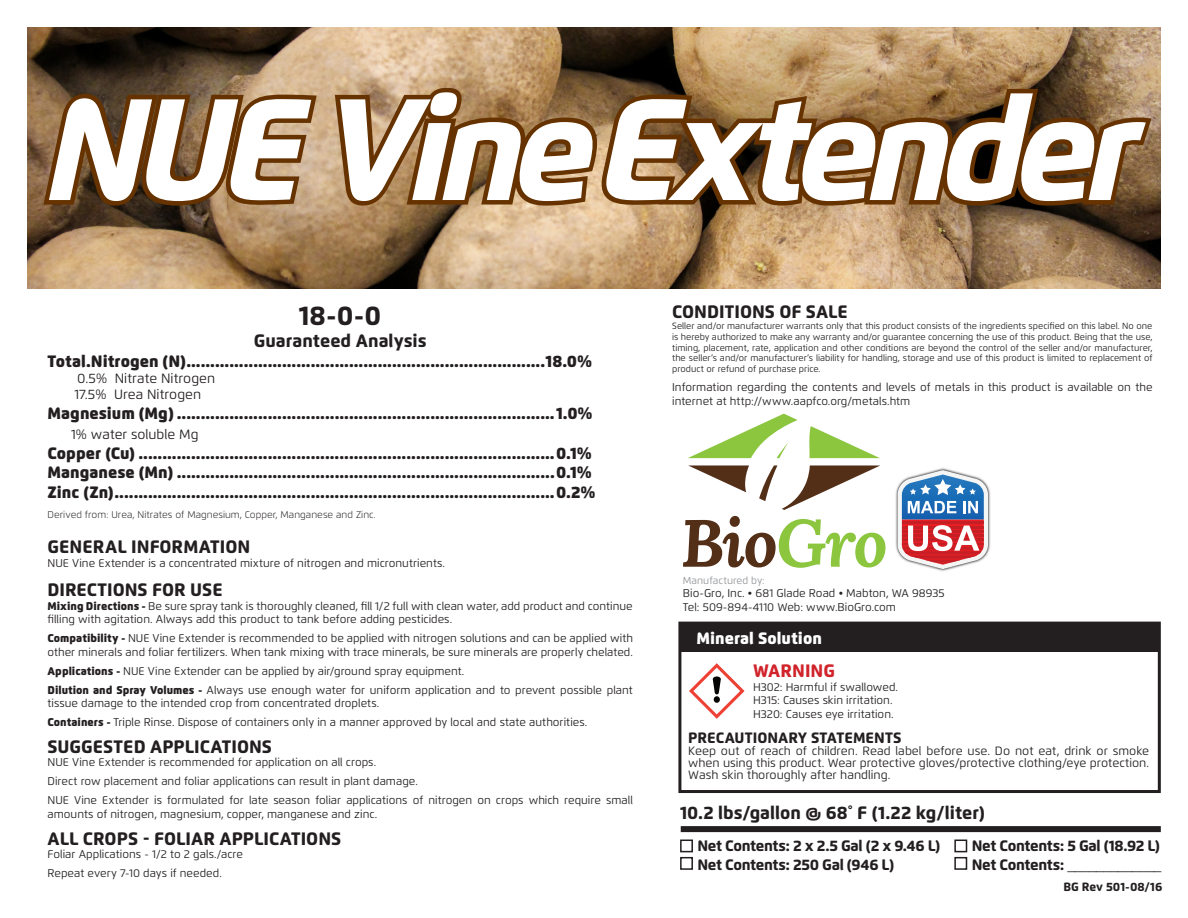
<style>
.page{position:relative;width:1188px;height:918px;background:#fff}
.page>*{position:absolute;margin:0;border:0;box-sizing:border-box;transform-origin:0 0}
.text{font:italic 800 144px "Flexo";color:#fff}
.t1{font:italic 700 66.6px "Lora";letter-spacing:-.025em;color:#532f18}
.small_subhead{font:800 27px "Flexo";color:#231f20}
.small_subhead-2{font:800 18px "Flexo";color:#231f20}
.lbs_gallon{font:800 18px "Flexo";letter-spacing:-.005em;color:#231f20}
.small_subhead-3{font:800 18px "Flexo";color:#d1232a}
.analysis_tenth{font:900 16.5px "Flexo";color:#231f20}
.analysis_double_digi{font:900 16.5px "Flexo";color:#231f20}
.analysis_single_digi{font:900 16.5px "Flexo";color:#fff}
.lbs_gallon-2{font:800 15.15px "Flexo";letter-spacing:-.025em;color:#231f20}
.text-2{font:800 15px "Flexo";color:#231f20}
.analysis_double_digi-2{font:13.5px "Flexo";color:#231f20}
.text-3{font:12px/12px "Flexo";color:#231f20;text-align:justify}
.small_subhead-4{font:800 12px "Flexo";color:#231f20}
.text-4{font:11.25px/13.5px "Flexo";color:#231f20}
.analysis_single_digi-2{font:11.25px "Flexo";color:#231f20}
.analysis_single_digi-3{font:10.2px "Flexo";color:#939598}
.Derived_Statement{font:300 9.75px "Flexo";color:#231f20}
.conditions_of_sale{font:9px/10.8px "Flexo";color:#231f20;text-align:justify}
.s1{font-weight:900}
.s2{color:#8bc63e}
</style>
<div class="page">
<img style="left:27px;top:27px;width:1134px;height:261px">
<svg style="left:38px;top:83px;width:1120px;height:127px;background:#825d34"></svg>
<div style="left:681px;top:826px;width:480px;height:6px;background:#231f20"></div>
<img style="left:895px;top:468px;width:96px;height:103px">
<svg style="left:898px;top:470px;width:90px;height:99px"></svg>
<svg style="left:688px;top:414px;width:110px;height:44px"></svg>
<svg style="left:809px;top:426px;width:71px;height:32px"></svg>
<svg style="left:759px;top:465px;width:121px;height:45px"></svg>
<svg style="left:688px;top:465px;width:61px;height:27px"></svg>
<div style="left:681px;top:623px;width:478px;height:29px;background:#231f20"></div>
<div style="left:678px;top:622px;width:483px;height:171px;border:3px solid #231f20"></div>
<svg style="left:689px;top:663px;width:56px;height:56px"></svg>
<div style="left:680px;top:840px;width:13px;height:12px;border:2px solid #231f20"></div>
<div style="left:680px;top:857px;width:13px;height:13px;border:2px solid #231f20"></div>
<div style="left:954px;top:840px;width:13px;height:12px;border:2px solid #231f20"></div>
<div style="left:954px;top:857px;width:13px;height:13px;border:2px solid #231f20"></div>
<p class="text" style="left:38px;top:61px;width:1133px">NUEVineExtender</p>
<p class="small_subhead" style="left:299px;top:299px;width:84px">18-0-0</p>
<p class="small_subhead-2" style="left:254px;top:330px;width:174px">Guaranteed Analysis</p>
<p class="analysis_double_digi" style="left:48px;top:351px;width:546px">Total.Nitrogen (N)...........................................................................18.0%</p>
<p class="analysis_double_digi-2" style="left:77px;top:370px;width:139px">0.5% Nitrate Nitrogen</p>
<p class="analysis_double_digi-2" style="left:74px;top:386px;width:128px">17.5% Urea Nitrogen</p>
<p class="analysis_tenth" style="left:48px;top:403px;width:546px">Magnesium (Mg) ...............................................................................1.0%</p>
<p class="analysis_double_digi-2" style="left:71px;top:426px;width:129px">1% water soluble Mg</p>
<p class="analysis_tenth" style="left:48px;top:443px;width:546px">Copper (Cu) .......................................................................................0.1%</p>
<p class="analysis_tenth" style="left:48px;top:463px;width:546px">Manganese (Mn) ...............................................................................0.1%</p>
<p class="analysis_tenth" style="left:48px;top:482px;width:550px">Zinc (Zn)............................................................................................0.2%</p>
<p class="Derived_Statement" style="left:48px;top:509px;width:330px">Derived from: Urea, Nitrates of Magnesium, Copper, Manganese and Zinc.</p>
<p class="small_subhead-2" style="left:48px;top:536px;width:204px">GENERAL INFORMATION</p>
<p class="text-4" style="left:48px;top:556px;width:399px">NUE Vine Extender is a concentrated mixture of nitrogen and micronutrients.</p>
<p class="small_subhead-2" style="left:48px;top:579px;width:177px">DIRECTIONS FOR USE</p>
<p class="text-4" style="left:48px;top:599px;width:587px"><span class="s1">Mixing Directions -</span> Be sure spray tank is thoroughly cleaned, fill 1/2 full with clean water, add product and continue filling with agitation. Always add this product to tank before adding pesticides.</p>
<p class="text-4" style="left:48px;top:632px;width:587px"><span class="s1">Compatibility -</span> NUE Vine Extender is recommended to be applied with nitrogen solutions and can be applied with other minerals and foliar fertilizers. When tank mixing with trace minerals, be sure minerals are properly chelated.</p>
<p class="text-4" style="left:48px;top:664px;width:418px"><span class="s1">Applications -</span> NUE Vine Extender can be applied by air/ground spray equipment.</p>
<p class="text-4" style="left:48px;top:683px;width:587px"><span class="s1">Dilution and Spray Volumes -</span> Always use enough water for uniform application and to prevent possible plant tissue damage to the intended crop from concentrated droplets.</p>
<p class="text-4" style="left:48px;top:715px;width:541px"><span class="s1">Containers -</span> Triple Rinse. Dispose of containers only in a manner approved by local and state authorities.</p>
<p class="small_subhead-2" style="left:48px;top:736px;width:226px">SUGGESTED APPLICATIONS</p>
<p class="text-4" style="left:48px;top:756px;width:330px">NUE Vine Extender is recommended for application on all crops.</p>
<p class="text-4" style="left:48px;top:775px;width:372px">Direct row placement and foliar applications can result in plant damage.</p>
<p class="text-4" style="left:48px;top:794px;width:587px">NUE Vine Extender is formulated for late season foliar applications of nitrogen on crops which require small amounts of nitrogen, magnesium, copper, manganese and zinc.</p>
<p class="small_subhead-2" style="left:48px;top:827px;width:295px">ALL CROPS - FOLIAR APPLICATIONS</p>
<p class="text-4" style="left:48px;top:848px;width:197px">Foliar Applications - 1/2 to 2 gals./acre</p>
<p class="text-4" style="left:48px;top:866px;width:176px">Repeat every 7-10 days if needed.</p>
<p class="small_subhead-2" style="left:672px;top:301px;width:177px">CONDITIONS OF SALE</p>
<p class="conditions_of_sale" style="left:672px;top:321px;width:482px">Seller and/or manufacturer warrants only that this product consists of the ingredients specified on this label. No one is hereby authorized to make any warranty and/or guarantee concerning the use of this product. Being that the use, timing, placement, rate, application and other conditions are beyond the control of the seller and/or manufacturer, the seller’s and/or manufacturer’s liability for handling, storage and use of this product is limited to replacement of product or refund of purchase price.</p>
<p class="text-4" style="left:672px;top:381px;width:482px">Information regarding the contents and levels of metals in this product is available on the internet at http://www.aapfco.org/metals.htm</p>
<p class="t1" style="left:681px;top:498px;width:209px">Bio<span class="s2">Gro</span></p>
<p class="analysis_single_digi-3" style="left:683px;top:574px;width:83px">Manufactured by:</p>
<p class="analysis_single_digi-2" style="left:683px;top:587px;width:263px">Bio-Gro, Inc. • 681 Glade Road • Mabton, WA 98935</p>
<p class="analysis_single_digi-2" style="left:683px;top:600px;width:215px">Tel: 509-894-4110 Web: www.BioGro.com</p>
<p class="analysis_single_digi" style="left:696px;top:628px;width:127px">Mineral Solution</p>
<p class="small_subhead-3" style="left:753px;top:660px;width:83px">WARNING</p>
<p class="text-4" style="left:753px;top:680px;width:146px">H302: Harmful if swallowed.</p>
<p class="text-4" style="left:753px;top:693px;width:141px">H315: Causes skin irritation.</p>
<p class="text-4" style="left:753px;top:707px;width:142px">H320: Causes eye irritation.</p>
<p class="text-2" style="left:688px;top:728px;width:215px">PRECAUTIONARY STATEMENTS</p>
<p class="text-3" style="left:688px;top:744px;width:462px">Keep out of reach of children. Read label before use. Do not eat, drink or smoke when using this product. Wear protective gloves/protective clothing/eye protection.<br>Wash skin thoroughly after handling.</p>
<p class="lbs_gallon" style="left:680px;top:801px;width:306px">10.2 lbs/gallon @ 68˚ F (1.22 kg/liter)</p>
<p class="lbs_gallon-2" style="left:697px;top:837px;width:244px">Net Contents: 2 x 2.5 Gal (2 x 9.46 L)</p>
<p class="lbs_gallon-2" style="left:697px;top:855px;width:198px">Net Contents: 250 Gal (946 L)</p>
<p class="lbs_gallon-2" style="left:972px;top:837px;width:190px">Net Contents: 5 Gal (18.92 L)</p>
<p class="lbs_gallon-2" style="left:972px;top:855px;width:191px">Net Contents: _____________</p>
<p class="small_subhead-4" style="left:1063px;top:879px;width:100px">BG Rev 501-08/16</p>
</div>
